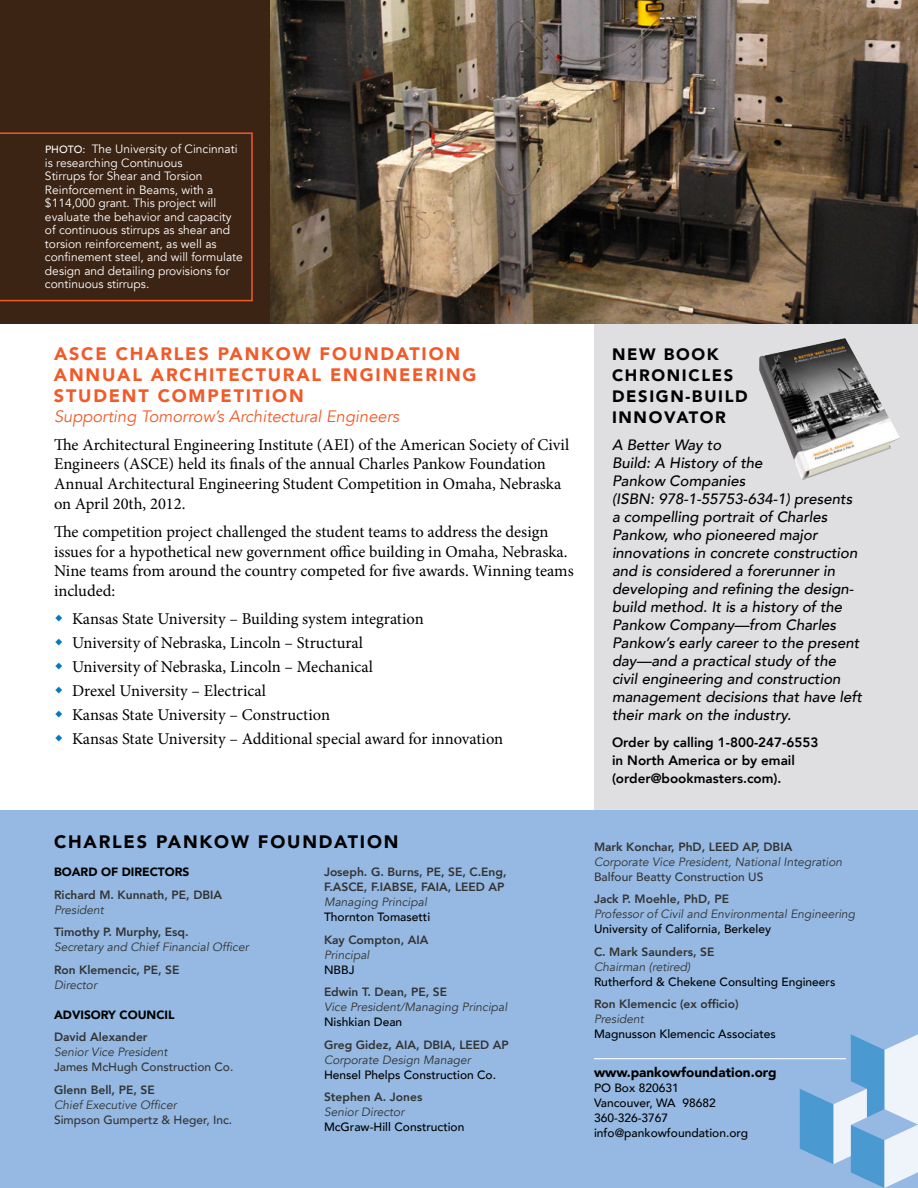
<style>
.page{position:relative;width:918px;height:1188px;background:#fff}
.page>*{position:absolute;margin:0;border:0;box-sizing:border-box;transform-origin:0 0}
.Article_Head{font:900 18px/21px "Avenir";letter-spacing:.1em;color:#f15a29}
.Contact_List{font:900 18px "Avenir";letter-spacing:.1em;color:#000}
.Body{font:16.5px/19.5px "Minion Pro";color:#000}
.t1{font:italic 16.5px "Avenir";color:#f15a29}
.Article_Head-2{font:900 16.5px/21px "Avenir";letter-spacing:.1em;color:#000}
.Sidebar_Body{font:italic 500 15px/18px "Avenir";color:#000}
.Sidebar_Body-2{font:800 13.5px/18px "Avenir";color:#000}
.Article_Head-3{font:900 13.5px "Avenir";color:#000}
.t2{font:12px/13.5px "Avenir";color:#fff}
.Contact_List-2{font:800 12px/15px "Avenir";color:#333}
.Contact_List-3{font:italic 12px "Avenir";color:#333}
.Contact_List-4{font:500 12px "Avenir";color:#000}
.Contact_List-5{font:500 12px "Avenir";color:#333}
.Article_Head-4{font:500 12px/15px "Avenir";color:#000}
.Contact_List-6{font:900 12px "Avenir";color:#000}
.s1{font-weight:500;font-size:10.5px}
</style>
<div class="page">
<div style="left:0;top:810px;width:918px;height:378px;background:#95b9e2"></div>
<div style="left:594px;top:324px;width:324px;height:486px;background:#dfdee0"></div>
<div style="left:0;top:0;width:270px;height:324px;background:#3c2415"></div>
<img style="left:759px;top:338px;width:141px;height:142px">
<hr style="left:594px;top:1058px;width:252px;height:1px;background:#fff">
<svg style="left:800px;top:1034px;width:118px;height:154px"></svg>
<svg style="left:0;top:132px;width:253px;height:169px"></svg>
<img style="left:270px;top:0;width:648px;height:324px">
<p class="t2" style="left:45px;top:142px;width:199px"><span class="s1">PHOTO:</span> The University of Cincinnati is researching Continuous<br>Stirrups for Shear and Torsion<br>Reinforcement in Beams, with a $114,000 grant. This project will evaluate the behavior and capacity of continuous stirrups as shear and torsion reinforcement, as well as confinement steel, and will formulate design and detailing provisions for continuous stirrups.</p>
<p class="Article_Head" style="left:54px;top:343px;width:424px">ASCE CHARLES PANKOW FOUNDATION<br>ANNUAL ARCHITECTURAL ENGINEERING<br>STUDENT COMPETITION</p>
<p class="t1" style="left:54px;top:406px;width:347px">Supporting Tomorrow’s Architectural Engineers</p>
<p class="Body" style="left:54px;top:435px;width:517px">The Architectural Engineering Institute (AEI) of the American Society of Civil Engineers (ASCE) held its finals of the annual Charles Pankow Foundation Annual Architectural Engineering Student Competition in Omaha, Nebraska on April 20th, 2012.</p>
<p class="Body" style="left:54px;top:522px;width:521px">The competition project challenged the student teams to address the design issues for a hypothetical new government office building in Omaha, Nebraska.<br>Nine teams from around the country competed for five awards. Winning teams included:</p>
<p class="Body" style="left:72px;top:609px;width:353px">Kansas State University – Building system integration</p>
<p class="Body" style="left:72px;top:633px;width:293px">University of Nebraska, Lincoln – Structural</p>
<p class="Body" style="left:72px;top:657px;width:303px">University of Nebraska, Lincoln – Mechanical</p>
<p class="Body" style="left:72px;top:681px;width:196px">Drexel University – Electrical</p>
<p class="Body" style="left:72px;top:705px;width:260px">Kansas State University – Construction</p>
<p class="Body" style="left:72px;top:729px;width:433px">Kansas State University – Additional special award for innovation</p>
<p class="Contact_List" style="left:54px;top:826px;width:346px">CHARLES PANKOW FOUNDATION</p>
<p class="Contact_List-6" style="left:54px;top:862px;width:137px">BOARD OF DIRECTORS</p>
<p class="Contact_List-2" style="left:54px;top:886px;width:170px">Richard M. Kunnath, PE, DBIA</p>
<p class="Contact_List-3" style="left:54px;top:902px;width:51px">President</p>
<p class="Contact_List-2" style="left:54px;top:924px;width:136px">Timothy P. Murphy, Esq.</p>
<p class="Contact_List-3" style="left:54px;top:940px;width:196px">Secretary and Chief Financial Officer</p>
<p class="Contact_List-2" style="left:54px;top:961px;width:127px">Ron Klemencic, PE, SE</p>
<p class="Contact_List-3" style="left:54px;top:977px;width:45px">Director</p>
<p class="Contact_List-6" style="left:54px;top:1004px;width:122px">ADVISORY COUNCIL</p>
<p class="Contact_List-2" style="left:54px;top:1029px;width:95px">David Alexander</p>
<p class="Contact_List-3" style="left:54px;top:1045px;width:115px">Senior Vice President</p>
<p class="Contact_List-5" style="left:54px;top:1056px;width:181px">James McHugh Construction Co.</p>
<p class="Contact_List-2" style="left:54px;top:1081px;width:102px">Glenn Bell, PE, SE</p>
<p class="Contact_List-3" style="left:54px;top:1097px;width:124px">Chief Executive Officer</p>
<p class="Contact_List-5" style="left:54px;top:1109px;width:180px">Simpson Gumpertz &amp; Heger, Inc.</p>
<p class="Contact_List-2" style="left:324px;top:864px;width:184px">Joseph. G. Burns, PE, SE, C.Eng,<br>F.ASCE, F.IABSE, FAIA, LEED AP</p>
<p class="Contact_List-3" style="left:324px;top:895px;width:104px">Managing Principal</p>
<p class="Contact_List-4" style="left:324px;top:906px;width:108px">Thornton Tomasetti</p>
<p class="Contact_List-2" style="left:324px;top:931px;width:106px">Kay Compton, AIA</p>
<p class="Contact_List-3" style="left:324px;top:947px;width:47px">Principal</p>
<p class="Contact_List-4" style="left:324px;top:959px;width:32px">NBBJ</p>
<p class="Contact_List-2" style="left:324px;top:984px;width:125px">Edwin T. Dean, PE, SE</p>
<p class="Contact_List-3" style="left:324px;top:1000px;width:185px">Vice President/Managing Principal</p>
<p class="Contact_List-4" style="left:324px;top:1011px;width:80px">Nishkian Dean</p>
<p class="Contact_List-2" style="left:324px;top:1036px;width:186px">Greg Gidez, AIA, DBIA, LEED AP</p>
<p class="Contact_List-3" style="left:324px;top:1052px;width:148px">Corporate Design Manager</p>
<p class="Contact_List-4" style="left:324px;top:1064px;width:174px">Hensel Phelps Construction Co.</p>
<p class="Contact_List-2" style="left:324px;top:1089px;width:100px">Stephen A. Jones</p>
<p class="Contact_List-3" style="left:324px;top:1105px;width:82px">Senior Director</p>
<p class="Contact_List-4" style="left:324px;top:1116px;width:142px">McGraw-Hill Construction</p>
<p class="Article_Head-2" style="left:612px;top:344px;width:137px">NEW BOOK<br>CHRONICLES<br>DESIGN-BUILD<br>INNOVATOR</p>
<p class="Sidebar_Body" style="left:612px;top:436px;width:252px">A Better Way to<br>Build: A History of the<br>Pankow Companies<br>(ISBN: 978-1-55753-634-1) presents a compelling portrait of Charles<br>Pankow, who pioneered major innovations in concrete construction and is considered a forerunner in developing and refining the design&shy;build method. It is a history of the<br>Pankow Company—from Charles<br>Pankow’s early career to the present day—and a practical study of the civil engineering and construction management decisions that have left their mark on the industry.</p>
<p class="Sidebar_Body-2" style="left:612px;top:733px;width:208px">Order by calling 1-800-247-6553 in North America or by email (order@bookmasters.com).</p>
<p class="Contact_List-2" style="left:594px;top:838px;width:200px">Mark Konchar, PhD, LEED AP, DBIA</p>
<p class="Contact_List-3" style="left:594px;top:855px;width:250px">Corporate Vice President, National Integration</p>
<p class="Contact_List-5" style="left:594px;top:866px;width:171px">Balfour Beatty Construction US</p>
<p class="Contact_List-2" style="left:594px;top:891px;width:137px">Jack P. Moehle, PhD, PE</p>
<p class="Contact_List-3" style="left:594px;top:907px;width:263px">Professor of Civil and Environmental Engineering</p>
<p class="Contact_List-4" style="left:594px;top:919px;width:179px">University of California, Berkeley</p>
<p class="Contact_List-2" style="left:594px;top:943px;width:122px">C. Mark Saunders, SE</p>
<p class="Contact_List-3" style="left:594px;top:960px;width:98px">Chairman (retired)</p>
<p class="Contact_List-4" style="left:594px;top:971px;width:243px">Rutherford &amp; Chekene Consulting Engineers</p>
<p class="Contact_List-2" style="left:594px;top:996px;width:146px">Ron Klemencic (ex officio)</p>
<p class="Contact_List-3" style="left:594px;top:1012px;width:51px">President</p>
<p class="Contact_List-4" style="left:594px;top:1024px;width:183px">Magnusson Klemencic Associates</p>
<p class="Article_Head-3" style="left:594px;top:1061px;width:184px">www.pankowfoundation.org</p>
<p class="Article_Head-4" style="left:594px;top:1080px;width:123px">PO Box 820631<br>Vancouver, WA 98682<br>360-326-3767</p>
<p class="Article_Head-4" style="left:594px;top:1125px;width:156px">info@pankowfoundation.org</p>
</div>
